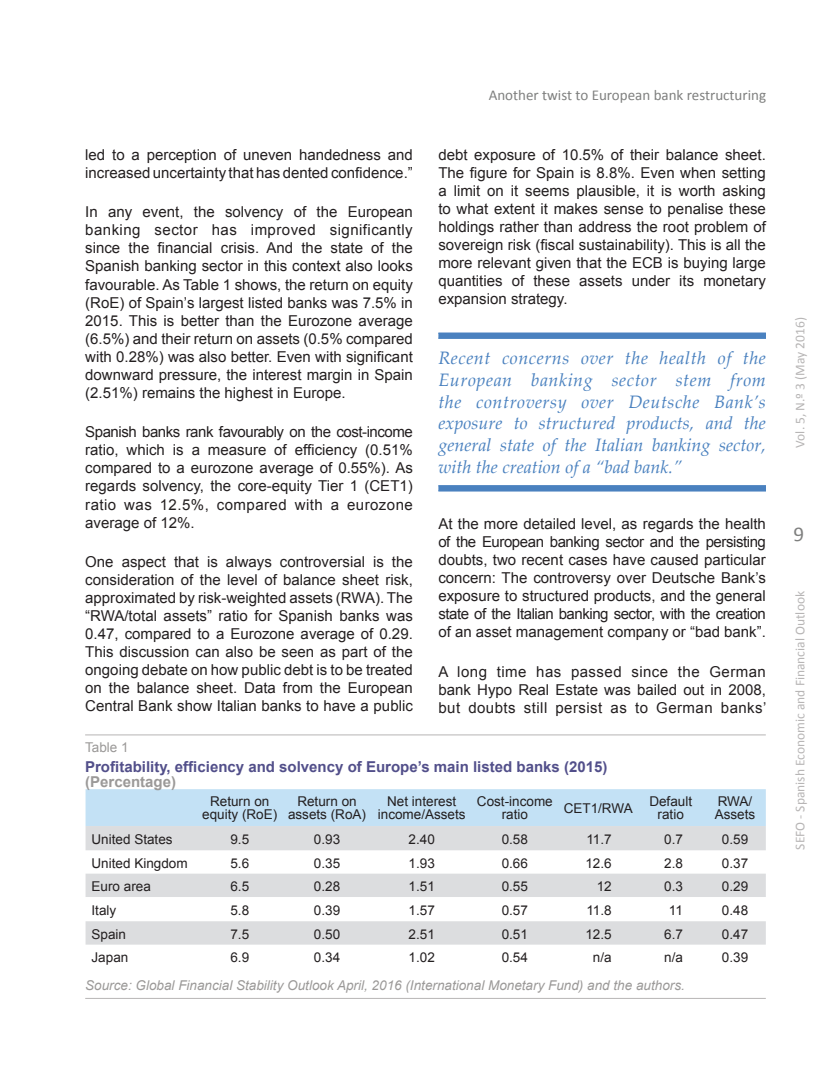
<style>
.page{position:relative;width:830px;height:1085px;background:#fff}
.page>*{position:absolute;margin:0;border:0;box-sizing:border-box;transform-origin:0 0}
.t1{font:21px "Calibri";color:#7f807f}
._14-Texto_azul_2_fil{font:italic 18px/21.6px "Palatino Linotype";color:#4a81bf;text-align:justify}
._07-Texto_general{font:15px/18px "Arial";color:#231f20;text-align:justify}
._10-Exhibit-Table__T{font:700 15px "Arial";color:#524f8a}
.t2{font:15px "Calibri";color:#7f807f}
._11-Exhibit-Table__S{font:700 15px "Arial";color:#9b9998}
._13-Table__texto{font:13.5px/13.5px "Arial";color:#231f20;text-align:center}
._12-Exhibit-Table__s{font:italic 13.5px "Arial";color:#9b9998}
.t3{font:13.5px "Calibri";color:#b7b5b5}
._09-Exhibit-Table__p{font:13.5px "Arial";color:#9b9998}
</style>
<div class="page">
<div style="left:438px;top:332px;width:327px;height:6px;background:#4a81bf"></div>
<div style="left:438px;top:485px;width:327px;height:6px;background:#4a81bf"></div>
<div style="left:85px;top:789px;width:680px;height:36px;background:#c3e1f5"></div>
<svg style="left:85px;top:825px;width:680px;height:119px;fill:#dcdddf"></svg>
<hr style="left:85px;top:734px;width:680px;height:1px;background:#b7b5b5">
<hr style="left:85px;top:997px;width:680px;height:1px;background:#b7b5b5">
<p class="_07-Texto_general" style="left:85px;top:146px;width:329px">led to a perception of uneven handedness and increased uncertainty that has dented confidence.”</p>
<p class="_07-Texto_general" style="left:85px;top:203px;width:329px">In any event, the solvency of the European banking sector has improved significantly since the financial crisis. And the state of the Spanish banking sector in this context also looks favourable. As Table 1 shows, the return on equity (RoE) of Spain’s largest listed banks was 7.5% in 2015. This is better than the Eurozone average (6.5%) and their return on assets (0.5% compared with 0.28%) was also better. Even with significant downward pressure, the interest margin in Spain (2.51%) remains the highest in Europe.</p>
<p class="_07-Texto_general" style="left:85px;top:423px;width:329px">Spanish banks rank favourably on the cost-income ratio, which is a measure of efficiency (0.51% compared to a eurozone average of 0.55%). As regards solvency, the core-equity Tier 1 (CET1) ratio was 12.5%, compared with a eurozone average of 12%.</p>
<p class="_07-Texto_general" style="left:85px;top:552px;width:329px">One aspect that is always controversial is the consideration of the level of balance sheet risk, approximated by risk-weighted assets (RWA). The “RWA/total assets” ratio for Spanish banks was 0.47, compared to a Eurozone average of 0.29.<br>This discussion can also be seen as part of the ongoing debate on how public debt is to be treated on the balance sheet. Data from the European Central Bank show Italian banks to have a public</p>
<p class="t2" style="left:488px;top:85px;width:279px">Another twist to European bank restructuring</p>
<p class="_07-Texto_general" style="left:438px;top:146px;width:329px">debt exposure of 10.5% of their balance sheet.<br>The figure for Spain is 8.8%. Even when setting a limit on it seems plausible, it is worth asking to what extent it makes sense to penalise these holdings rather than address the root problem of sovereign risk (fiscal sustainability). This is all the more relevant given that the ECB is buying large quantities of these assets under its monetary expansion strategy.</p>
<p class="_14-Texto_azul_2_fil" style="left:438px;top:346px;width:329px">Recent concerns over the health of the European banking sector stem from the controversy over Deutsche Bank’s exposure to structured products, and the general state of the Italian banking sector, with the creation of a “bad bank.”</p>
<p class="_07-Texto_general" style="left:438px;top:514px;width:329px">At the more detailed level, as regards the health of the European banking sector and the persisting doubts, two recent cases have caused particular concern: The controversy over Deutsche Bank’s exposure to structured products, and the general state of the Italian banking sector, with the creation of an asset management company or “bad bank”.</p>
<p class="_07-Texto_general" style="left:438px;top:662px;width:329px">A long time has passed since the German bank Hypo Real Estate was bailed out in 2008, but doubts still persist as to German banks’</p>
<p class="_09-Exhibit-Table__p" style="left:85px;top:738px;width:45px">Table 1</p>
<p class="_10-Exhibit-Table__T" style="left:85px;top:756px;width:523px">Profitability, efficiency and solvency of Europe’s main listed banks (2015)</p>
<p class="_11-Exhibit-Table__S" style="left:85px;top:771px;width:92px">(Percentage)</p>
<p class="_13-Table__texto" style="left:202px;top:794px;width:77px">Return on equity (RoE)</p>
<p class="_13-Table__texto" style="left:288px;top:794px;width:80px">Return on assets (RoA)</p>
<p class="_13-Table__texto" style="left:377px;top:794px;width:89px">Net interest income/Assets</p>
<p class="_13-Table__texto" style="left:476px;top:794px;width:77px">Cost-income ratio</p>
<p class="_13-Table__texto" style="left:563px;top:801px;width:71px">CET1/RWA</p>
<p class="_13-Table__texto" style="left:649px;top:794px;width:44px">Default ratio</p>
<p class="_13-Table__texto" style="left:714px;top:794px;width:42px;text-align:left">RWA/<br>Assets</p>
<p class="_13-Table__texto" style="left:91px;top:832px;width:83px">United States</p>
<p class="_13-Table__texto" style="left:230px;top:832px;width:20px">9.5</p>
<p class="_13-Table__texto" style="left:314px;top:832px;width:28px">0.93</p>
<p class="_13-Table__texto" style="left:408px;top:832px;width:28px">2.40</p>
<p class="_13-Table__texto" style="left:501px;top:832px;width:28px">0.58</p>
<p class="_13-Table__texto" style="left:586px;top:832px;width:27px">11.7</p>
<p class="_13-Table__texto" style="left:664px;top:832px;width:20px">0.7</p>
<p class="_13-Table__texto" style="left:721px;top:832px;width:28px">0.59</p>
<p class="_13-Table__texto" style="left:91px;top:856px;width:98px">United Kingdom</p>
<p class="_13-Table__texto" style="left:230px;top:856px;width:20px">5.6</p>
<p class="_13-Table__texto" style="left:314px;top:856px;width:28px">0.35</p>
<p class="_13-Table__texto" style="left:408px;top:856px;width:28px">1.93</p>
<p class="_13-Table__texto" style="left:501px;top:856px;width:28px">0.66</p>
<p class="_13-Table__texto" style="left:585px;top:856px;width:28px">12.6</p>
<p class="_13-Table__texto" style="left:664px;top:856px;width:20px">2.8</p>
<p class="_13-Table__texto" style="left:721px;top:856px;width:28px">0.37</p>
<p class="_13-Table__texto" style="left:91px;top:879px;width:61px">Euro area</p>
<p class="_13-Table__texto" style="left:230px;top:879px;width:20px">6.5</p>
<p class="_13-Table__texto" style="left:314px;top:879px;width:28px">0.28</p>
<p class="_13-Table__texto" style="left:408px;top:879px;width:28px">1.51</p>
<p class="_13-Table__texto" style="left:501px;top:879px;width:28px">0.55</p>
<p class="_13-Table__texto" style="left:596px;top:879px;width:17px">12</p>
<p class="_13-Table__texto" style="left:664px;top:879px;width:20px">0.3</p>
<p class="_13-Table__texto" style="left:721px;top:879px;width:28px">0.29</p>
<p class="_13-Table__texto" style="left:91px;top:903px;width:26px">Italy</p>
<p class="_13-Table__texto" style="left:230px;top:903px;width:20px">5.8</p>
<p class="_13-Table__texto" style="left:314px;top:903px;width:28px">0.39</p>
<p class="_13-Table__texto" style="left:408px;top:903px;width:28px">1.57</p>
<p class="_13-Table__texto" style="left:501px;top:903px;width:28px">0.57</p>
<p class="_13-Table__texto" style="left:586px;top:903px;width:27px">11.8</p>
<p class="_13-Table__texto" style="left:668px;top:903px;width:16px">11</p>
<p class="_13-Table__texto" style="left:721px;top:903px;width:28px">0.48</p>
<p class="_13-Table__texto" style="left:91px;top:927px;width:36px">Spain</p>
<p class="_13-Table__texto" style="left:230px;top:927px;width:20px">7.5</p>
<p class="_13-Table__texto" style="left:314px;top:927px;width:28px">0.50</p>
<p class="_13-Table__texto" style="left:408px;top:927px;width:28px">2.51</p>
<p class="_13-Table__texto" style="left:501px;top:927px;width:28px">0.51</p>
<p class="_13-Table__texto" style="left:585px;top:927px;width:28px">12.5</p>
<p class="_13-Table__texto" style="left:664px;top:927px;width:20px">6.7</p>
<p class="_13-Table__texto" style="left:721px;top:927px;width:28px">0.47</p>
<p class="_13-Table__texto" style="left:91px;top:950px;width:38px">Japan</p>
<p class="_13-Table__texto" style="left:230px;top:950px;width:20px">6.9</p>
<p class="_13-Table__texto" style="left:314px;top:950px;width:28px">0.34</p>
<p class="_13-Table__texto" style="left:408px;top:950px;width:28px">1.02</p>
<p class="_13-Table__texto" style="left:501px;top:950px;width:28px">0.54</p>
<p class="_13-Table__texto" style="left:592px;top:950px;width:20px">n/a</p>
<p class="_13-Table__texto" style="left:664px;top:950px;width:20px">n/a</p>
<p class="_13-Table__texto" style="left:721px;top:950px;width:28px">0.39</p>
<p class="_12-Exhibit-Table__s" style="left:85px;top:975px;width:601px">Source: Global Financial Stability Outlook April, 2016 (International Monetary Fund) and the authors.</p>
<p class="t3" style="left:791px;top:447px;width:132px;rotate:-90deg">Vol. 5, N.º 3 (May 2016)</p>
<p class="t1" style="left:793px;top:520px;width:12px">9</p>
<p class="t3" style="left:791px;top:849px;width:260px;rotate:-90deg">SEFO - Spanish Economic and Financial Outlook</p>
</div>
